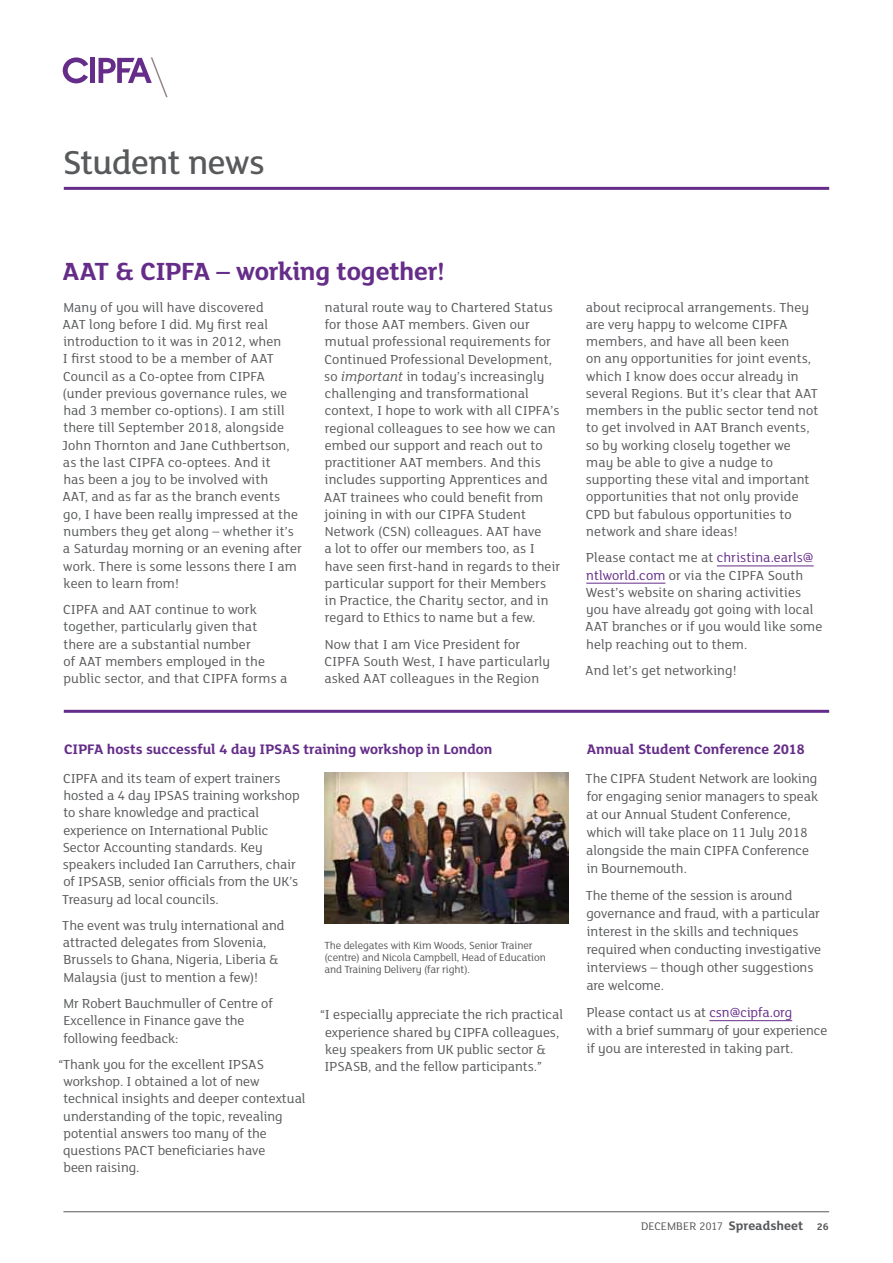
<style>
.page{position:relative;width:893px;height:1263px;background:#fff}
.page>*{position:absolute;margin:0;border:0;box-sizing:border-box;transform-origin:0 0}
.t1{font:500 36px "FS Lola";letter-spacing:-.015em;color:#58595b}
.t2{font:700 27px "FS Lola";color:#652d89}
.t3{font:700 15px "FS Lola";color:#652d89}
.t4{font:14.25px/17.2px "FS Lola";letter-spacing:.01em;color:#58595b}
.t5{font:12px "FS Lola";color:#58595b}
.t6{font:11.25px/12px "FS Lola";letter-spacing:-.01em;color:#58595b}
.s1{font-style:italic}
.s2{color:#652d89}
.s3{font-weight:700;font-size:13.5px}
.s4{font-weight:700;font-size:10.5px}
</style>
<div class="page">
<hr style="left:63px;top:1211px;width:766px;height:1px;background:#58595b">
<div style="left:90px;top:58px;width:5px;height:25px;background:#652d89"></div>
<svg style="left:99px;top:57px;width:69px;height:40px"></svg>
<svg style="left:63px;top:57px;width:25px;height:26px"></svg>
<hr style="left:64px;top:187px;width:765px;height:3px;background:#652d89">
<hr style="left:717px;top:565px;width:97px;height:1px;background:#652d89">
<hr style="left:586px;top:583px;width:79px;height:1px;background:#652d89">
<hr style="left:64px;top:710px;width:765px;height:3px;background:#652d89">
<hr style="left:709px;top:1020px;width:83px;height:1px;background:#652d89">
<img style="left:325px;top:772px;width:243px;height:151px">
<h1 class="t1" style="left:63px;top:139px;width:203px">Student news</h1>
<h2 class="t2" style="left:62px;top:252px;width:17px">AAT</h2>
<h2 class="t2" style="left:115px;top:252px;width:40px">&amp; CIPFA</h2>
<h2 class="t2" style="left:216px;top:252px;width:230px">– working together!</h2>
<p class="t4" style="left:62px;top:298px;width:241px">Many of you will have discovered<br>AAT long before I did. My first real introduction to it was in 2012, when<br>I first stood to be a member of AAT Council as a Co-optee from CIPFA (under previous governance rules, we had 3 member co-options). I am still there till September 2018, alongside John Thornton and Jane Cuthbertson, as the last CIPFA co-optees. And it<br>has been a joy to be involved with<br>AAT, and as far as the branch events<br>go, I have been really impressed at the numbers they get along – whether it’s a Saturday morning or an evening after work. There is some lessons there I am keen to learn from!</p>
<p class="t4" style="left:63px;top:600px;width:226px">CIPFA and AAT continue to work together, particularly given that there are a substantial number<br>of AAT members employed in the public sector, and that CIPFA forms a</p>
<p class="t4" style="left:324px;top:298px;width:238px">natural route way to Chartered Status for those AAT members. Given our mutual professional requirements for Continued Professional Development, so <span class="s1">important</span> in today’s increasingly challenging and transformational context, I hope to work with all CIPFA’s regional colleagues to see how we can embed our support and reach out to practitioner AAT members. And this includes supporting Apprentices and AAT trainees who could benefit from joining in with our CIPFA Student Network (CSN) colleagues. AAT have<br>a lot to offer our members too, as I have seen first-hand in regards to their particular support for their Members<br>in Practice, the Charity sector, and in regard to Ethics to name but a few.</p>
<p class="t4" style="left:324px;top:635px;width:227px">Now that I am Vice President for<br>CIPFA South West, I have particularly asked AAT colleagues in the Region</p>
<p class="t4" style="left:586px;top:298px;width:234px">about reciprocal arrangements. They are very happy to welcome CIPFA members, and have all been keen<br>on any opportunities for joint events, which I know does occur already in several Regions. But it’s clear that AAT members in the public sector tend not to get involved in AAT Branch events, so by working closely together we may be able to give a nudge to supporting these vital and important opportunities that not only provide CPD but fabulous opportunities to network and share ideas!</p>
<p class="t4" style="left:585px;top:548px;width:239px">Please contact me at <span class="s2">christina.earls@ ntlworld.com</span> or via the CIPFA South West’s website on sharing activities you have already got going with local AAT branches or if you would like some help reaching out to them.</p>
<p class="t4" style="left:585px;top:661px;width:153px">And let’s get networking!</p>
<p class="t3" style="left:64px;top:738px;width:9px">CIPFA</p>
<p class="t3" style="left:107px;top:738px;width:162px">hosts successful 4 day IPSAS</p>
<p class="t3" style="left:303px;top:738px;width:191px">training workshop in London</p>
<p class="t3" style="left:587px;top:738px;width:219px">Annual Student Conference 2018</p>
<p class="t4" style="left:62px;top:769px;width:239px">CIPFA and its team of expert trainers hosted a 4 day IPSAS training workshop to share knowledge and practical experience on International Public Sector Accounting standards. Key speakers included Ian Carruthers, chair of IPSASB, senior officials from the UK’s Treasury ad local councils.</p>
<p class="t4" style="left:62px;top:916px;width:224px">The event was truly international and attracted delegates from Slovenia, Brussels to Ghana, Nigeria, Liberia &amp; Malaysia (just to mention a few)!</p>
<p class="t4" style="left:63px;top:994px;width:211px">Mr Robert Bauchmuller of Centre of<br>Excellence in Finance gave the following feedback:</p>
<p class="t4" style="left:63px;top:1055px;width:244px;text-indent:-5px">“Thank you for the excellent IPSAS workshop. I obtained a lot of new technical insights and deeper contextual understanding of the topic, revealing potential answers too many of the questions PACT beneficiaries have<br>been raising.</p>
<p class="t6" style="left:324px;top:939px;width:223px">The delegates with Kim Woods, Senior Trainer (centre) and Nicola Campbell, Head of Education and Training Delivery (far right).</p>
<p class="t4" style="left:325px;top:1005px;width:240px;text-indent:-5px">“I especially appreciate the rich practical experience shared by CIPFA colleagues, key speakers from UK public sector &amp; IPSASB, and the fellow participants.”</p>
<p class="t4" style="left:586px;top:769px;width:234px;line-height:18px">The CIPFA Student Network are looking for engaging senior managers to speak at our Annual Student Conference, which will take place on 11 July 2018 alongside the main CIPFA Conference in Bournemouth.</p>
<p class="t4" style="left:586px;top:886px;width:237px;line-height:18px">The theme of the session is around governance and fraud, with a particular interest in the skills and techniques required when conducting investigative interviews – though other suggestions are welcome.</p>
<p class="t4" style="left:587px;top:1003px;width:242px;line-height:18px">Please contact us at <span class="s2">csn@cipfa.org<br></span>with a brief summary of your experience if you are interested in taking part.</p>
<p class="t5" style="left:641px;top:1218px;width:189px">DECEMBER 2017 <span class="s3">Spreadsheet</span> <span class="s4">26</span></p>
</div>
